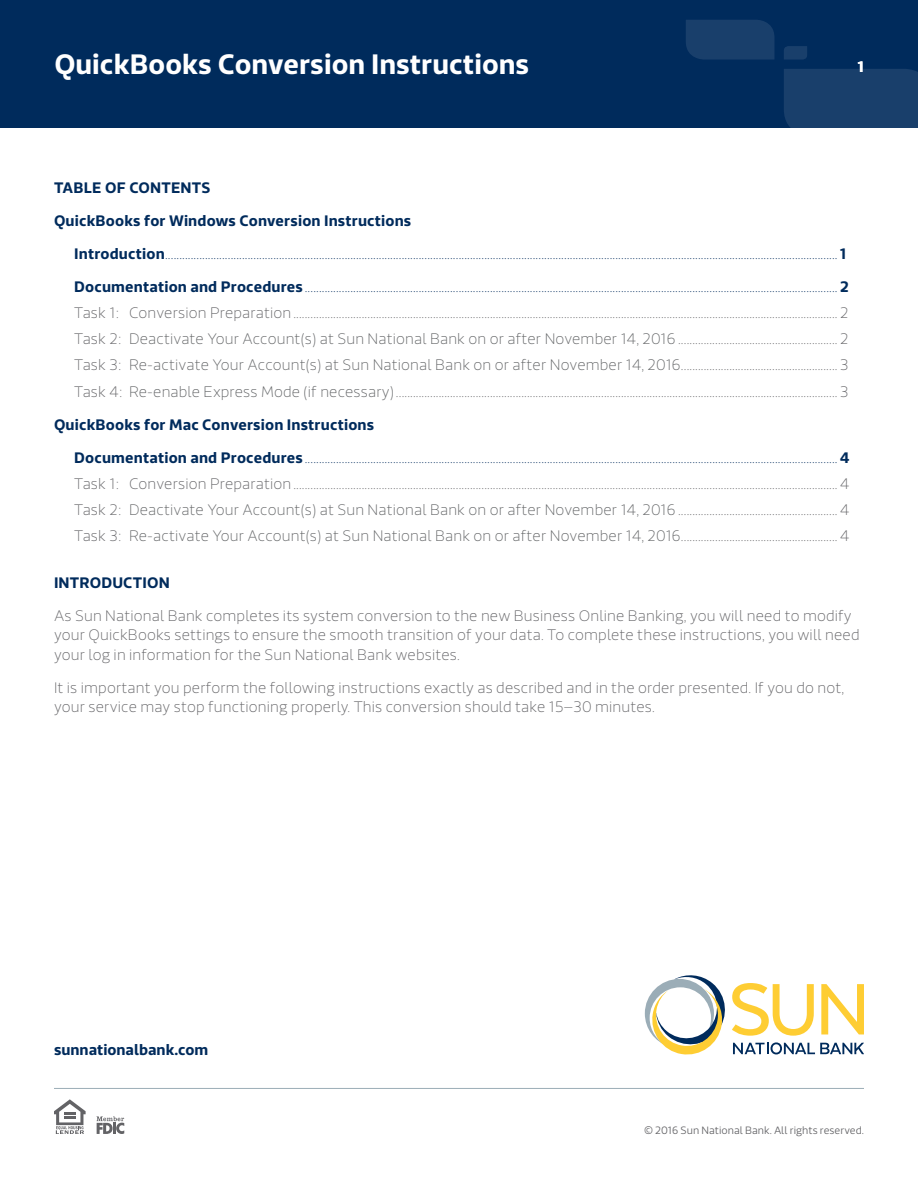
<style>
.page{position:relative;width:918px;height:1188px;background:#fff}
.page>*{position:absolute;margin:0;border:0;box-sizing:border-box;transform-origin:0 0}
.t1{font:700 27.75px "Riona Sans";color:#fff}
.t2{font:100 15px/19.5px "Riona Sans";letter-spacing:.01em;color:#636366}
.t3{font:100 15px "Riona Sans";color:#002b5c}
.t4{font:100 15px "Riona Sans";letter-spacing:.01em;color:#616365}
.t5{font:700 15px "Riona Sans";letter-spacing:.01em;color:#002b5c}
.t6{font:700 15px "Riona Sans";color:#fff}
.t7{font:300 10.5px "Riona Sans";color:#636366}
.s1{font-weight:700}
.s2{color:#636366}
.s3{color:#616365}
</style>
<div class="page">
<svg style="left:645px;top:975px;width:219px;height:80px"></svg>
<hr style="left:54px;top:1088px;width:810px;height:1px;background:#9badb7">
<svg style="left:54px;top:1099px;width:32px;height:35px"></svg>
<svg style="left:97px;top:1116px;width:27px;height:18px"></svg>
<div style="left:0;top:0;width:918px;height:127px;background:#002b5c"></div>
<div style="left:686px;top:20px;width:88px;height:40px;background:#193f6b"></div>
<div style="left:784px;top:69px;width:134px;height:59px;background:#193f6b"></div>
<svg style="left:784px;top:46px;width:23px;height:14px"></svg>
<p class="t1" style="left:54px;top:47px;width:477px">QuickBooks Conversion Instructions</p>
<p class="t6" style="left:858px;top:57px;width:8px">1</p>
<p class="t5" style="left:54px;top:178px;width:158px">TABLE OF CONTENTS</p>
<p class="t5" style="left:54px;top:211px;width:359px">QuickBooks for Windows Conversion Instructions</p>
<p class="t3" style="left:74px;top:245px;width:773px"><span class="s1">Introduction</span>............................................................................................................................................................................................................................................ <span class="s1">1</span></p>
<p class="t3" style="left:74px;top:278px;width:776px"><span class="s1">Documentation and Procedures</span>........................................................................................................................................................................................... <span class="s1">2</span></p>
<p class="t2" style="left:74px;top:303px;width:776px">Task 1: Conversion Preparation............................................................................................................................................................................................... 2</p>
<p class="t4" style="left:74px;top:330px;width:776px"><span class="s2">Task 2:</span> Deactivate Your Account(s) at Sun National Bank on or after November 14, 2016 <span class="s2">........................................................ 2</span></p>
<p class="t4" style="left:74px;top:356px;width:776px"><span class="s2">Task 3:</span> Re-activate Your Account(s) at Sun National Bank on or after November 14, 2016<span class="s2">....................................................... 3</span></p>
<p class="t2" style="left:74px;top:382px;width:776px">Task 4: <span class="s3">Re-enable Express Mode (if necessary)</span>........................................................................................................................................................... 3</p>
<p class="t5" style="left:54px;top:415px;width:322px">QuickBooks for Mac Conversion Instructions</p>
<p class="t3" style="left:74px;top:449px;width:777px"><span class="s1">Documentation and Procedures</span>........................................................................................................................................................................................... <span class="s1">4</span></p>
<p class="t2" style="left:74px;top:474px;width:777px">Task 1: Conversion Preparation............................................................................................................................................................................................... 4</p>
<p class="t4" style="left:74px;top:501px;width:777px"><span class="s2">Task 2:</span> Deactivate Your Account(s) at Sun National Bank on or after November 14, 2016 <span class="s2">........................................................ 4</span></p>
<p class="t4" style="left:74px;top:527px;width:777px"><span class="s2">Task 3:</span> Re-activate Your Account(s) at Sun National Bank on or after November 14, 2016<span class="s2">....................................................... 4</span></p>
<p class="t5" style="left:54px;top:573px;width:117px">INTRODUCTION</p>
<p class="t2" style="left:54px;top:606px;width:807px">As Sun National Bank completes its system conversion to the new Business Online Banking, you will need to modify your QuickBooks settings to ensure the smooth transition of your data. To complete these instructions, you will need your log in information for the Sun National Bank websites.</p>
<p class="t2" style="left:54px;top:678px;width:792px">It is important you perform the following instructions exactly as described and in the order presented. If you do not, your service may stop functioning properly. This conversion should take 15–30 minutes.</p>
<p class="t5" style="left:54px;top:1040px;width:156px">sunnationalbank.com</p>
<p class="t7" style="left:644px;top:1124px;width:221px">© 2016 Sun National Bank. All rights reserved.</p>
</div>
